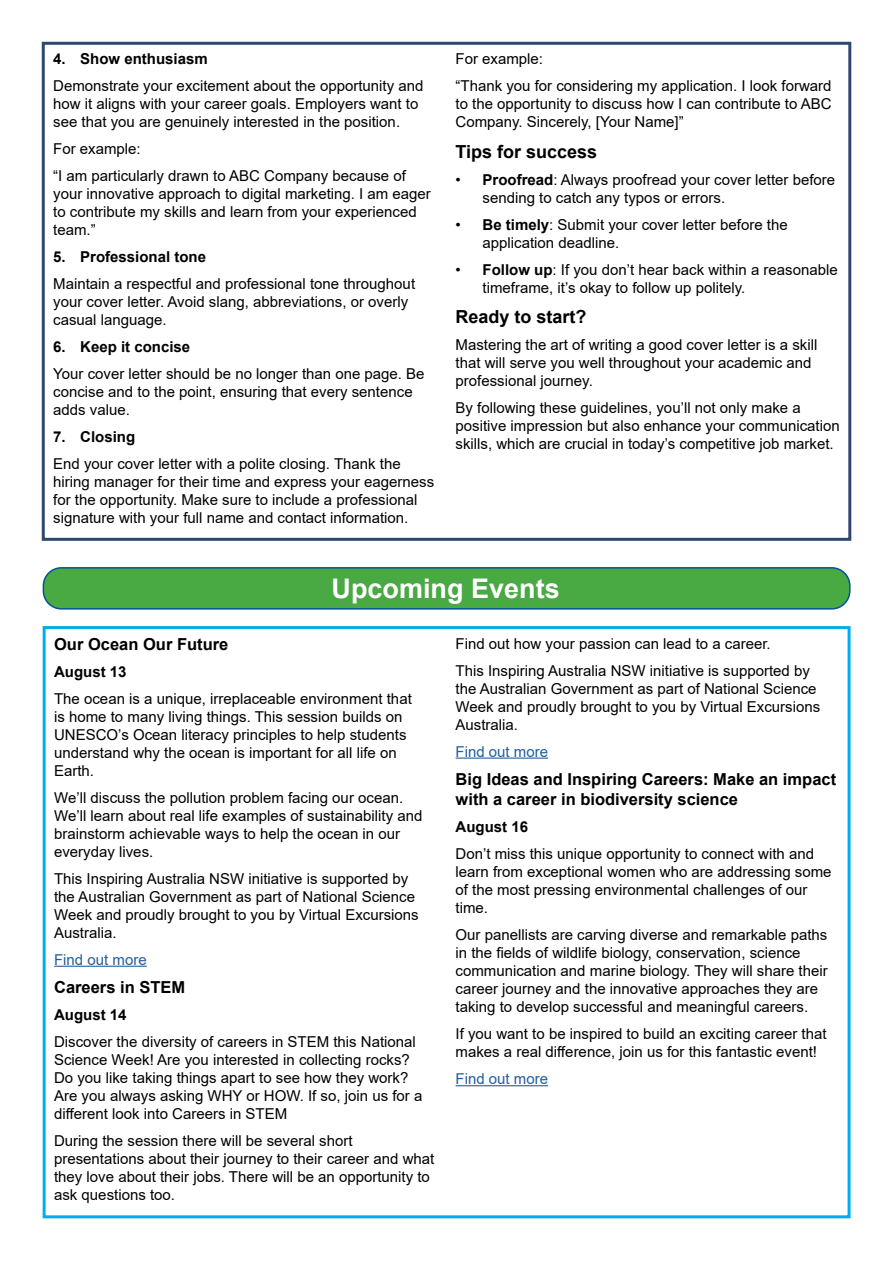
<style>
.page{position:relative;width:893px;height:1263px;background:#fff}
.page>*{position:absolute;margin:0;border:0;box-sizing:border-box;transform-origin:0 0}
.t1{font:700 27px "Arial";color:#fff}
.t2{font:700 18px "Arial";color:#000}
.t3{font:700 16.5px/19.8px "Arial";color:#000}
.t4{font:15px/18px "Arial";color:#000}
.t5{font:700 15px "Arial";color:#000}
.t6{font:15px "Arial";color:#215e9e}
.s1{font-weight:700}
</style>
<div class="page">
<div style="left:42px;top:42px;width:809px;height:499px;border:3px solid #2e4871"></div>
<div style="left:43px;top:568px;width:807px;height:41px;background:#49a942;border-radius:18px"></div>
<div style="left:43px;top:567px;width:808px;height:43px;border:2px solid #005596;border-radius:18px"></div>
<hr style="left:54px;top:966px;width:93px;height:1px;background:#215e9e">
<hr style="left:456px;top:757px;width:92px;height:2px;background:#215e9e">
<hr style="left:456px;top:1085px;width:92px;height:1px;background:#215e9e">
<div style="left:43px;top:626px;width:807px;height:592px;border:3px solid #00aeef"></div>
<p class="t5" style="left:53px;top:48px;width:156px">4. Show enthusiasm</p>
<p class="t4" style="left:53px;top:77px;width:372px">Demonstrate your excitement about the opportunity and how it aligns with your career goals. Employers want to see that you are genuinely interested in the position.</p>
<p class="t4" style="left:53px;top:135px;width:354px;line-height:27px">For example:<br>“I am particularly drawn to ABC Company because of</p>
<p class="t4" style="left:53px;top:185px;width:379px">your innovative approach to digital marketing. I am eager to contribute my skills and learn from your experienced team.”</p>
<p class="t5" style="left:53px;top:246px;width:154px">5. Professional tone</p>
<p class="t4" style="left:53px;top:275px;width:363px">Maintain a respectful and professional tone throughout your cover letter. Avoid slang, abbreviations, or overly casual language.</p>
<p class="t5" style="left:53px;top:336px;width:139px">6. Keep it concise</p>
<p class="t4" style="left:53px;top:365px;width:373px">Your cover letter should be no longer than one page. Be concise and to the point, ensuring that every sentence adds value.</p>
<p class="t5" style="left:53px;top:426px;width:84px">7. Closing</p>
<p class="t4" style="left:53px;top:455px;width:382px">End your cover letter with a polite closing. Thank the hiring manager for their time and express your eagerness for the opportunity. Make sure to include a professional signature with your full name and contact information.</p>
<p class="t4" style="left:456px;top:45px;width:377px;line-height:27px">For example:<br>“Thank you for considering my application. I look forward</p>
<p class="t4" style="left:456px;top:95px;width:378px">to the opportunity to discuss how I can contribute to ABC<br>Company. Sincerely, [Your Name]”</p>
<p class="t2" style="left:456px;top:139px;width:143px">Tips for success</p>
<p class="t4" style="left:483px;top:170px;width:354px;text-indent:-27px">• <span class="s1">Proofread</span>: Always proofread your cover letter before sending to catch any typos or errors.</p>
<p class="t4" style="left:483px;top:215px;width:307px;text-indent:-27px">• <span class="s1">Be timely</span>: Submit your cover letter before the application deadline.</p>
<p class="t4" style="left:483px;top:260px;width:357px;text-indent:-27px">• <span class="s1">Follow up</span>: If you don’t hear back within a reasonable timeframe, it’s okay to follow up politely.</p>
<p class="t2" style="left:456px;top:304px;width:133px">Ready to start?</p>
<p class="t4" style="left:456px;top:336px;width:363px">Mastering the art of writing a good cover letter is a skill that will serve you well throughout your academic and professional journey.</p>
<p class="t4" style="left:456px;top:399px;width:386px">By following these guidelines, you’ll not only make a positive impression but also enhance your communication skills, which are crucial in today’s competitive job market.</p>
<h1 class="t1" style="left:332px;top:570px;width:230px">Upcoming Events</h1>
<p class="t3" style="left:54px;top:634px;width:176px">Our Ocean Our Future</p>
<p class="t5" style="left:54px;top:661px;width:74px">August 13</p>
<p class="t4" style="left:54px;top:689px;width:359px">The ocean is a unique, irreplaceable environment that is home to many living things. This session builds on UNESCO’s Ocean literacy principles to help students understand why the ocean is important for all life on Earth.</p>
<p class="t4" style="left:54px;top:788px;width:370px">We’ll discuss the pollution problem facing our ocean.<br>We’ll learn about real life examples of sustainability and brainstorm achievable ways to help the ocean in our everyday lives.</p>
<p class="t4" style="left:54px;top:869px;width:366px">This Inspiring Australia NSW initiative is supported by the Australian Government as part of National Science Week and proudly brought to you by Virtual Excursions Australia.</p>
<p class="t6" style="left:54px;top:949px;width:94px">Find out more</p>
<p class="t3" style="left:54px;top:978px;width:133px">Careers in STEM</p>
<p class="t5" style="left:54px;top:1004px;width:74px">August 14</p>
<p class="t4" style="left:54px;top:1033px;width:370px">Discover the diversity of careers in STEM this National Science Week! Are you interested in collecting rocks?<br>Do you like taking things apart to see how they work?<br>Are you always asking WHY or HOW. If so, join us for a different look into Careers in STEM</p>
<p class="t4" style="left:54px;top:1132px;width:382px">During the session there will be several short presentations about their journey to their career and what they love about their jobs. There will be an opportunity to ask questions too.</p>
<p class="t4" style="left:456px;top:630px;width:356px;line-height:27px">Find out how your passion can lead to a career.<br>This Inspiring Australia NSW initiative is supported by</p>
<p class="t4" style="left:456px;top:679px;width:366px">the Australian Government as part of National Science<br>Week and proudly brought to you by Virtual Excursions<br>Australia.</p>
<p class="t6" style="left:456px;top:741px;width:94px">Find out more</p>
<p class="t3" style="left:456px;top:770px;width:382px">Big Ideas and Inspiring Careers: Make an impact with a career in biodiversity science</p>
<p class="t5" style="left:456px;top:816px;width:74px">August 16</p>
<p class="t4" style="left:456px;top:845px;width:377px">Don’t miss this unique opportunity to connect with and learn from exceptional women who are addressing some of the most pressing environmental challenges of our time.</p>
<p class="t4" style="left:456px;top:926px;width:374px">Our panellists are carving diverse and remarkable paths in the fields of wildlife biology, conservation, science communication and marine biology. They will share their career journey and the innovative approaches they are taking to develop successful and meaningful careers.</p>
<p class="t4" style="left:456px;top:1025px;width:373px">If you want to be inspired to build an exciting career that makes a real difference, join us for this fantastic event!</p>
<p class="t6" style="left:456px;top:1068px;width:94px">Find out more</p>
</div>
